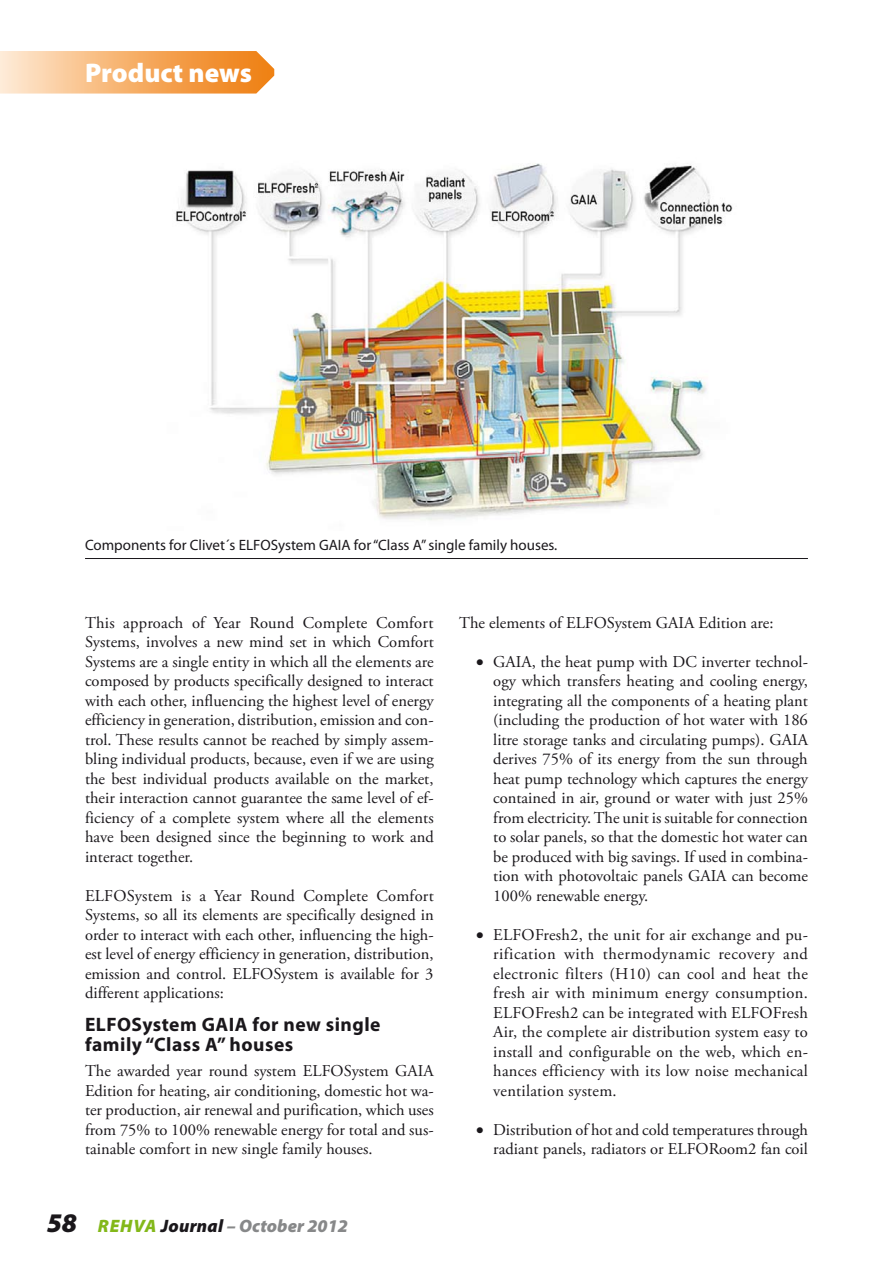
<style>
.page{position:relative;width:893px;height:1263px;background:#fff}
.page>*{position:absolute;margin:0;border:0;box-sizing:border-box;transform-origin:0 0}
.t1{font:900 27px "Myriad Pro";color:#fff}
.t2{font:700 19.5px/19.5px "Myriad Pro";letter-spacing:.025em;color:#1a171b}
.t3{font:italic 900 18px "Myriad Pro";letter-spacing:.015em;color:#878889}
.t4{font:16.5px/19.5px "Adobe Garamond Pro";color:#1a171b;text-align:justify}
.t5{font:15px "Myriad Pro";color:#1a171b}
.s1{font-size:27px;color:#1a171b}
.s2{color:#83b819}
.s3{color:#1a171b}
</style>
<div class="page">
<hr style="left:85px;top:558px;width:723px;height:1px;background:#1a171b">
<img style="left:176px;top:163px;width:557px;height:358px">
<svg style="left:0;top:51px;width:274px;height:43px;background:#f6b472"></svg>
<h1 class="t1" style="left:85px;top:54px;width:168px">Product news</h1>
<p class="t5" style="left:85px;top:535px;width:474px">Components for Clivet´s ELFOSystem GAIA for “Class A” single family houses.</p>
<p class="t4" style="left:85px;top:613px;width:350px">This approach of Year Round Complete Comfort Systems, involves a new mind set in which Comfort Systems are a single entity in which all the elements are composed by products specifically designed to interact with each other, influencing the highest level of energy efficiency in generation, distribution, emission and con&shy;trol. These results cannot be reached by simply assem&shy;bling individual products, because, even if we are using the best individual products available on the market, their interaction cannot guarantee the same level of ef&shy;ficiency of a complete system where all the elements have been designed since the beginning to work and interact together.</p>
<p class="t4" style="left:85px;top:886px;width:350px">ELFOSystem is a Year Round Complete Comfort Systems, so all its elements are specifically designed in order to interact with each other, influencing the high&shy;est level of energy efficiency in generation, distribution, emission and control. ELFOSystem is available for 3 different applications:</p>
<p class="t2" style="left:85px;top:1014px;width:297px">ELFOSystem GAIA for new single family “Class A” houses</p>
<p class="t4" style="left:85px;top:1062px;width:350px">The awarded year round system ELFOSystem GAIA Edition for heating, air conditioning, domestic hot wa&shy;ter production, air renewal and purification, which uses from 75% to 100% renewable energy for total and sus&shy;tainable comfort in new single family houses.</p>
<p class="t3" style="left:47px;top:1214px;width:303px"><span class="s1">58</span> <span class="s2">REHVA</span> <span class="s3">Journal</span> – October 2012</p>
<p class="t4" style="left:459px;top:613px;width:316px">The elements of ELFOSystem GAIA Edition are:</p>
<p class="t4" style="left:493px;top:652px;width:316px;text-indent:-17px">• GAIA, the heat pump with DC inverter technol&shy;ogy which transfers heating and cooling energy, integrating all the components of a heating plant (including the production of hot water with 186 litre storage tanks and circulating pumps). GAIA derives 75% of its energy from the sun through heat pump technology which captures the energy contained in air, ground or water with just 25% from electricity. The unit is suitable for connection to solar panels, so that the domestic hot water can be produced with big savings. If used in combina&shy;tion with photovoltaic panels GAIA can become 100% renewable energy.</p>
<p class="t4" style="left:493px;top:925px;width:316px;text-indent:-17px">• ELFOFresh2, the unit for air exchange and pu&shy;rification with thermodynamic recovery and electronic filters (H10) can cool and heat the fresh air with minimum energy consumption.<br>ELFOFresh2 can be integrated with ELFOFresh Air, the complete air distribution system easy to install and configurable on the web, which en&shy;hances efficiency with its low noise mechanical ventilation system.</p>
<p class="t4" style="left:476px;top:1120px;width:333px;text-align:right">• Distribution of hot and cold temperatures through radiant panels, radiators or ELFORoom2 fan coil</p>
</div>
